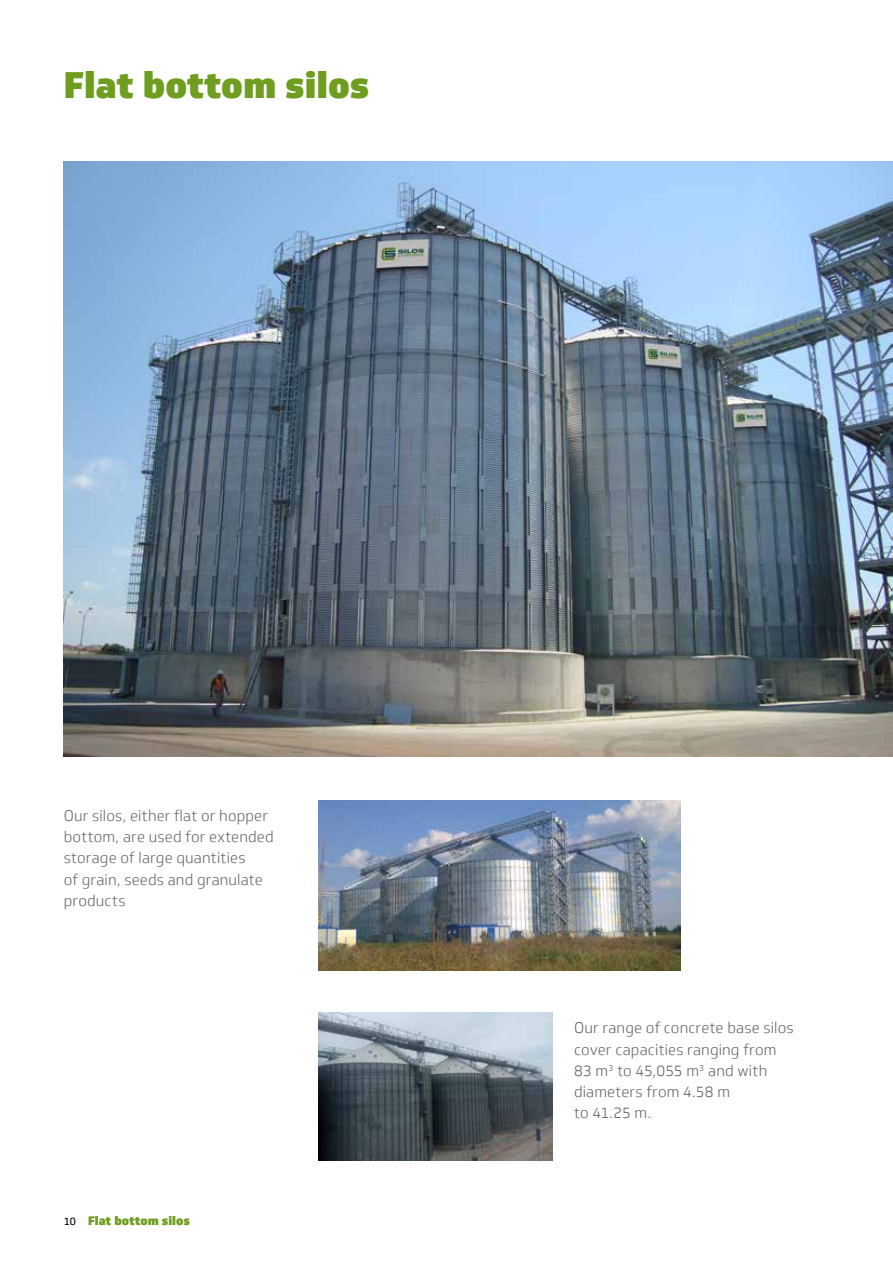
<style>
.page{position:relative;width:893px;height:1263px;background:#fff}
.page>*{position:absolute;margin:0;border:0;box-sizing:border-box;transform-origin:0 0}
.t1{font:900 36px "Soleto";color:#6f9d20}
.t2{font:300 15px/21.3px "Soleto";letter-spacing:.01em;color:#636362}
.t3{font:900 12px "Soleto";color:#6f9d20}
.s1{font-weight:400;font-size:10.5px;color:#000}
</style>
<div class="page">
<img style="left:64px;top:162px;width:829px;height:595px">
<img style="left:319px;top:800px;width:361px;height:170px">
<img style="left:319px;top:1012px;width:234px;height:149px">
<h1 class="t1" style="left:64px;top:61px;width:307px">Flat bottom silos</h1>
<p class="t2" style="left:64px;top:805px;width:211px">Our silos, either flat or hopper bottom, are used for extended storage of large quantities<br>of grain, seeds and granulate products</p>
<p class="t3" style="left:64px;top:1212px;width:128px"><span class="s1">10</span> Flat bottom silos</p>
<p class="t2" style="left:574px;top:1017px;width:221px">Our range of concrete base silos cover capacities ranging from<br>83 m<sup>3</sup> to 45,055 m<sup>3</sup> and with diameters from 4.58 m<br>to 41.25 m.</p>
</div>
